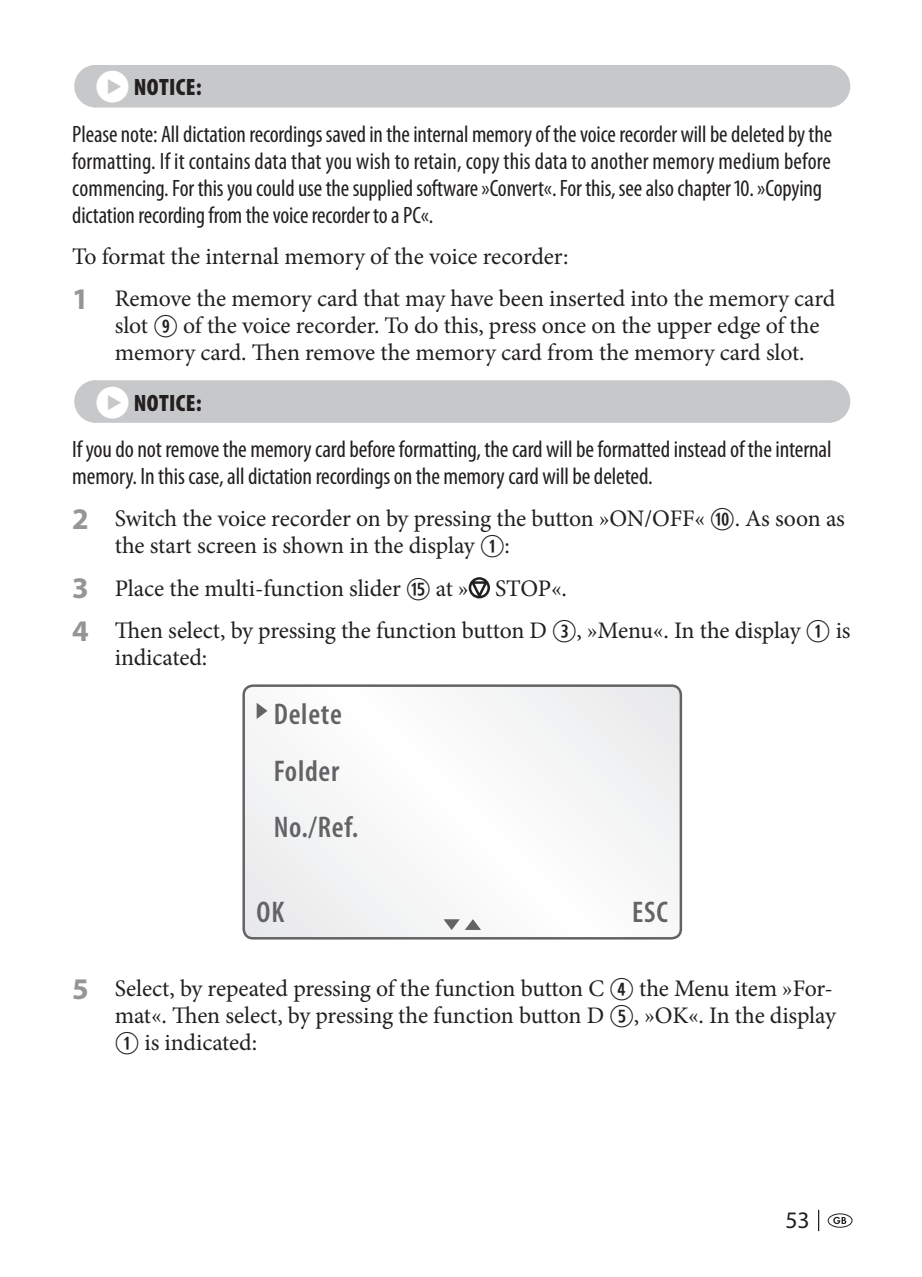
<style>
.page{position:relative;width:922px;height:1277px;background:#fff}
.page>*{position:absolute;margin:0;border:0;box-sizing:border-box;transform-origin:0 0}
.t1{font:700 56.75px "Combi Numerals Pro";color:#c7c8ca}
.t2{font:600 condensed 30px/56.8px "Myriad Pro";letter-spacing:.025em;color:#636366}
.t3{font:23.75px/27px "Minion Pro";letter-spacing:-.01em;color:#231f20}
.t4{font:condensed 23.75px/27px "Myriad Pro";letter-spacing:-.005em;color:#231f20}
.t5{font:900 condensed 23.75px "Myriad Pro";color:#231f20}
.t6{font:23.75px "Myriad Pro";color:#231f20}
.s1{font-family:"Combi Numerals Pro";font-weight:700;font-stretch:normal;font-size:56.75px;color:#c7c8ca}
.s2{font-family:"Combi Numerals Pro";font-weight:700;font-stretch:normal;font-size:42.5px;color:#fff}
.s3{font-family:"Myriad Pro";font-weight:700;font-size:30px;color:#939598}
.s4{font-family:"Combi Numerals Pro";font-size:30px}
</style>
<div class="page">
<hr style="left:817px;top:1210px;width:2px;height:21px;background:#231f20">
<div style="left:827px;top:1213px;width:25px;height:14px;border:1px solid #231f20;border-radius:50%"></div>
<svg style="left:833px;top:1217px;width:13px;height:7px"></svg>
<div style="left:93px;top:65px;width:737px;height:43px;background:#c7c8ca"></div>
<div style="left:93px;top:380px;width:737px;height:43px;background:#c7c8ca"></div>
<svg style="left:468px;top:577px;width:22px;height:22px"></svg>
<svg style="left:245px;top:687px;width:435px;height:251px"></svg>
<div style="left:242px;top:684px;width:440px;height:255px;border:2px solid #636366;border-radius:9px"></div>
<svg style="left:443px;top:919px;width:38px;height:11px"></svg>
<svg style="left:256px;top:703px;width:11px;height:16px"></svg>
<p class="t5" style="left:72px;top:74px;width:131px"><span class="s1">‹</span><span class="s2">]</span>NOTICE:</p>
<h1 class="t1" style="left:829px;top:65px;width:25px">›</h1>
<p class="t4" style="left:72px;top:120px;width:761px">Please note: All dictation recordings saved in the internal memory of the voice recorder will be deleted by the formatting. If it contains data that you wish to retain, copy this data to another memory medium before commencing. For this you could use the supplied software »Convert«. For this, see also chapter 10. »Copying dictation recording from the voice recorder to a PC«.</p>
<p class="t3" style="left:72px;top:235px;width:764px;line-height:42.5px">To format the internal memory of the voice recorder:<br><span class="s3">1</span> Remove the memory card that may have been inserted into the memory card</p>
<p class="t3" style="left:115px;top:312px;width:706px">slot <span class="s4">O</span> of the voice recorder. To do this, press once on the upper edge of the memory card. Then remove the memory card from the memory card slot.</p>
<p class="t5" style="left:72px;top:389px;width:131px"><span class="s1">‹</span><span class="s2">]</span>NOTICE:</p>
<h1 class="t1" style="left:829px;top:380px;width:25px">›</h1>
<p class="t4" style="left:72px;top:435px;width:760px">If you do not remove the memory card before formatting, the card will be formatted instead of the internal memory. In this case, all dictation recordings on the memory card will be deleted.</p>
<p class="t3" style="left:115px;top:505px;width:731px;text-indent:-43px"><span class="s3">2</span> Switch the voice recorder on by pressing the button »ON/OFF« <span class="s4">A</span>. As soon as the start screen is shown in the display <span class="s4">Q</span>:</p>
<p class="t3" style="left:72px;top:567px;width:779px;line-height:42.5px"><span class="s3">3</span> Place the multi-function slider <span class="s4">H</span> at » STOP«.<br><span class="s3">4</span> Then select, by pressing the function button D <span class="s4">E</span>, »Menu«. In the display <span class="s4">Q</span> is</p>
<p class="t3" style="left:115px;top:644px;width:94px">indicated:</p>
<p class="t2" style="left:274px;top:686px;width:86px">Delete<br>Folder<br>No./Ref.</p>
<p class="t2" style="left:256px;top:885px;width:29px">OK</p>
<p class="t2" style="left:632px;top:885px;width:37px">ESC</p>
<p class="t3" style="left:115px;top:975px;width:722px;text-indent:-43px"><span class="s3">5</span> Select, by repeated pressing of the function button C <span class="s4">R</span> the Menu item »For&shy;mat«. Then select, by pressing the function button D <span class="s4">T</span>, »OK«. In the display<br><span class="s4">Q</span> is indicated:</p>
<p class="t6" style="left:785px;top:1206px;width:26px">53</p>
</div>
